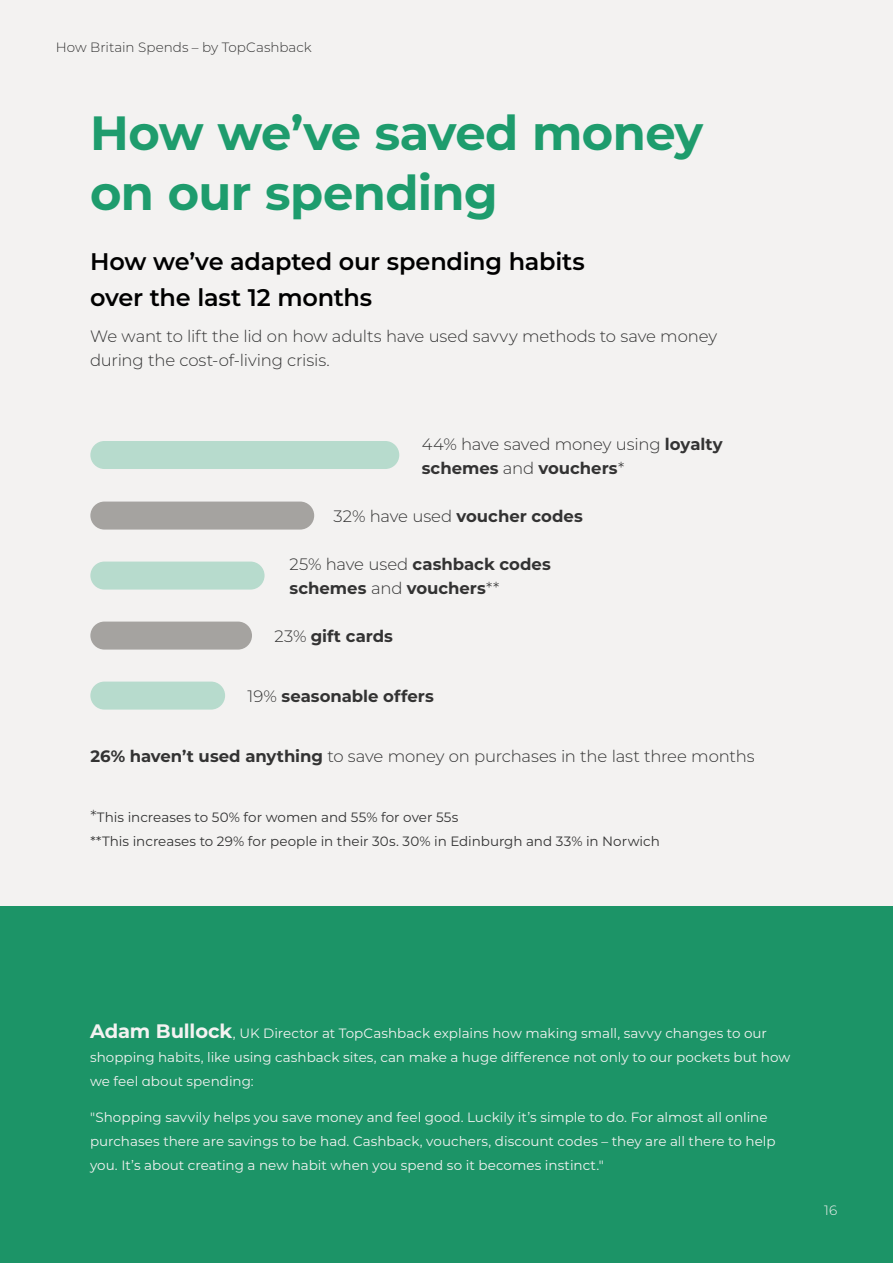
<style>
.page{position:relative;width:893px;height:1263px;background:#f3f2f1}
.page>*{position:absolute;margin:0;border:0;box-sizing:border-box;transform-origin:0 0}
.t1{font:700 48px/60px "Montserrat";letter-spacing:-.015em;color:#1e9c6d}
.t2{font:600 24px/36px "Montserrat";letter-spacing:-.01em;color:#000}
.t3{font:300 16.5px/24px "Montserrat";letter-spacing:-.01em;color:#333}
.t4{font:700 16.5px/24px "Montserrat";color:#333}
.t5{font:13.5px/24px "Montserrat";color:#f3f2f1}
.t6{font:13.5px/24px "Montserrat";color:#333}
.t7{font:300 13.5px "Montserrat";color:#333}
.t8{font:300 13.5px "Montserrat";color:#f3f2f1}
.s1{font-weight:700}
.s2{font-weight:300}
.s3{font-weight:300;font-size:16.5px}
.s4{font-weight:700;font-size:19.5px}
</style>
<div class="page">
<div style="left:0;top:906px;width:893px;height:357px;background:#1c9467"></div>
<div style="left:90px;top:441px;width:309px;height:28px;background:#b7dbcd;border-radius:14px"></div>
<div style="left:90px;top:502px;width:224px;height:28px;background:#a5a3a0;border-radius:14px"></div>
<div style="left:90px;top:562px;width:175px;height:28px;background:#b7dbcd;border-radius:14px"></div>
<div style="left:90px;top:622px;width:162px;height:28px;background:#a5a3a0;border-radius:14px"></div>
<div style="left:90px;top:682px;width:135px;height:28px;background:#b7dbcd;border-radius:14px"></div>
<p class="t7" style="left:56px;top:38px;width:258px">How Britain Spends – by TopCashback</p>
<h1 class="t1" style="left:90px;top:101px;width:615px">How we’ve saved money on our spending</h1>
<h2 class="t2" style="left:90px;top:242px;width:496px">How we’ve adapted our spending habits over the last 12 months</h2>
<p class="t3" style="left:90px;top:324px;width:629px">We want to lift the lid on how adults have used savvy methods to save money during the cost-of-living crisis.</p>
<p class="t3" style="left:422px;top:432px;width:302px">44% have saved money using <span class="s1">loyalty schemes</span> and <span class="s1">vouchers</span>*</p>
<p class="t4" style="left:334px;top:503px;width:251px"><span class="s2">32% have used</span> voucher codes</p>
<p class="t4" style="left:290px;top:551px;width:263px"><span class="s2">25% have used</span> cashback codes schemes <span class="s2">and</span> vouchers<span class="s2">**</span></p>
<p class="t4" style="left:274px;top:623px;width:120px"><span class="s2">23%</span> gift cards</p>
<p class="t4" style="left:248px;top:683px;width:188px"><span class="s2">19%</span> seasonable offers</p>
<p class="t3" style="left:90px;top:744px;width:666px"><span class="s1">26% haven’t used anything</span> to save money on purchases in the last three months</p>
<p class="t6" style="left:90px;top:805px;width:571px"><span class="s3">*</span>This increases to 50% for women and 55% for over 55s<br>**This increases to 29% for people in their 30s. 30% in Edinburgh and 33% in Norwich</p>
<p class="t5" style="left:90px;top:1021px;width:702px"><span class="s4">Adam Bullock</span>, UK Director at TopCashback explains how making small, savvy changes to our shopping habits, like using cashback sites, can make a huge difference not only to our pockets but how we feel about spending:</p>
<p class="t5" style="left:90px;top:1105px;width:687px">"Shopping savvily helps you save money and feel good. Luckily it’s simple to do. For almost all online purchases there are savings to be had. Cashback, vouchers, discount codes – they are all there to help you. It’s about creating a new habit when you spend so it becomes instinct."</p>
<p class="t8" style="left:824px;top:1201px;width:15px">16</p>
</div>
